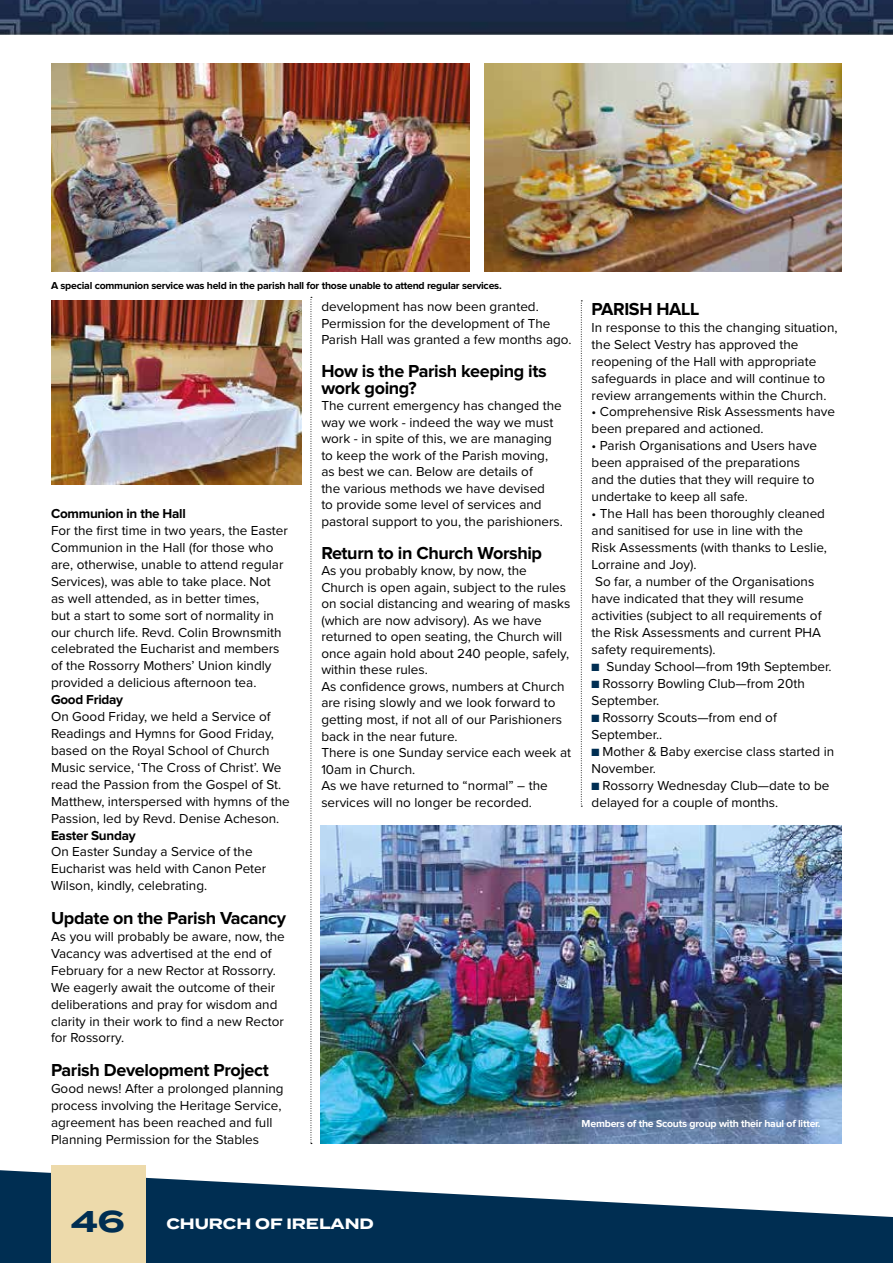
<style>
.page{position:relative;width:893px;height:1263px;background:#fff}
.page>*{position:absolute;margin:0;border:0;box-sizing:border-box;transform-origin:0 0}
.t1{font:700 30px "Termina";color:#002e52}
.t2{font:700 18px/16.5px "Proxima Nova";letter-spacing:-.02em;color:#000}
.t3{font:700 15px "Termina";color:#fff}
.t4{font:13.5px/17px "Proxima Nova";color:#000}
.t5{font:700 13.5px "Proxima Nova";letter-spacing:-.02em;color:#000}
.t6{font:700 10.5px "Proxima Nova";letter-spacing:-.02em;color:#000}
.t7{font:700 10.5px "Proxima Nova";letter-spacing:-.02em;color:#fff}
.s1{color:#002e52}
</style>
<div class="page">
<svg style="left:311px;top:297px;width:1px;height:847px"></svg>
<svg style="left:581px;top:300px;width:1px;height:507px"></svg>
<img style="left:321px;top:826px;width:520px;height:318px">
<img style="left:51px;top:64px;width:418px;height:208px">
<img style="left:485px;top:64px;width:357px;height:208px">
<img style="left:51px;top:300px;width:250px;height:184px">
<svg style="left:0;top:1169px;width:893px;height:94px;fill:#002e52"></svg>
<img style="left:0;top:0;width:893px;height:34px">
<div style="left:51px;top:1165px;width:94px;height:98px;background:#eddaab"></div>
<p class="t6" style="left:51px;top:280px;width:452px">A special communion service was held in the parish hall for those unable to attend regular services.</p>
<p class="t5" style="left:51px;top:507px;width:136px">Communion in the Hall</p>
<p class="t4" style="left:51px;top:521px;width:238px">For the first time in two years, the Easter Communion in the Hall (for those who are, otherwise, unable to attend regular Services), was able to take place. Not<br>as well attended, as in better times,<br>but a start to some sort of normality in our church life. Revd. Colin Brownsmith celebrated the Eucharist and members of the Rossorry Mothers’ Union kindly provided a delicious afternoon tea.</p>
<p class="t5" style="left:51px;top:693px;width:74px">Good Friday</p>
<p class="t4" style="left:51px;top:707px;width:240px">On Good Friday, we held a Service of Readings and Hymns for Good Friday, based on the Royal School of Church Music service, ‘The Cross of Christ’. We read the Passion from the Gospel of St.<br>Matthew, interspersed with hymns of the Passion, led by Revd. Denise Acheson.</p>
<p class="t5" style="left:51px;top:829px;width:86px">Easter Sunday</p>
<p class="t4" style="left:51px;top:843px;width:217px">On Easter Sunday a Service of the<br>Eucharist was held with Canon Peter<br>Wilson, kindly, celebrating.</p>
<h2 class="t2" style="left:51px;top:910px;width:237px">Update on the Parish Vacancy</h2>
<p class="t4" style="left:51px;top:927px;width:235px">As you will probably be aware, now, the Vacancy was advertised at the end of February for a new Rector at Rossorry.<br>We eagerly await the outcome of their deliberations and pray for wisdom and clarity in their work to find a new Rector for Rossorry.</p>
<h2 class="t2" style="left:51px;top:1063px;width:219px">Parish Development Project</h2>
<p class="t4" style="left:51px;top:1079px;width:234px">Good news! After a prolonged planning process involving the Heritage Service, agreement has been reached and full Planning Permission for the Stables</p>
<p class="t4" style="left:321px;top:298px;width:252px;line-height:16.5px">development has now been granted.<br>Permission for the development of The<br>Parish Hall was granted a few months ago.</p>
<h2 class="t2" style="left:321px;top:364px;width:227px">How is the Parish keeping its work going?</h2>
<p class="t4" style="left:321px;top:397px;width:243px;line-height:16.5px">The current emergency has changed the way we work - indeed the way we must work - in spite of this, we are managing to keep the work of the Parish moving, as best we can. Below are details of<br>the various methods we have devised<br>to provide some level of services and pastoral support to you, the parishioners.</p>
<h2 class="t2" style="left:321px;top:545px;width:222px">Return to in Church Worship</h2>
<p class="t4" style="left:321px;top:562px;width:251px;line-height:16.5px">As you probably know, by now, the Church is open again, subject to the rules on social distancing and wearing of masks (which are now advisory). As we have returned to open seating, the Church will once again hold about 240 people, safely, within these rules.<br>As confidence grows, numbers at Church are rising slowly and we look forward to getting most, if not all of our Parishioners back in the near future.<br>There is one Sunday service each week at 10am in Church.<br>As we have returned to “normal” – the services will no longer be recorded.</p>
<h2 class="t2" style="left:592px;top:301px;width:109px">PARISH HALL</h2>
<p class="t4" style="left:592px;top:318px;width:247px">In response to this the changing situation, the Select Vestry has approved the reopening of the Hall with appropriate safeguards in place and will continue to review arrangements within the Church.</p>
<p class="t4" style="left:592px;top:403px;width:245px">• Comprehensive Risk Assessments have been prepared and actioned.</p>
<p class="t4" style="left:592px;top:437px;width:227px">• Parish Organisations and Users have been appraised of the preparations and the duties that they will require to undertake to keep all safe.</p>
<p class="t4" style="left:592px;top:505px;width:237px">• The Hall has been thoroughly cleaned and sanitised for use in line with the Risk Assessments (with thanks to Leslie, Lorraine and Joy).<br>So far, a number of the Organisations have indicated that they will resume activities (subject to all requirements of the Risk Assessments and current PHA safety requirements).</p>
<p class="t4" style="left:592px;top:657px;width:241px"><span class="s1">■</span> Sunday School—from 19th September.</p>
<p class="t4" style="left:592px;top:674px;width:215px"><span class="s1">■</span> Rossorry Bowling Club—from 20th<br>September.</p>
<p class="t4" style="left:592px;top:708px;width:187px"><span class="s1">■</span> Rossorry Scouts—from end of<br>September..</p>
<p class="t4" style="left:592px;top:742px;width:244px"><span class="s1">■</span> Mother &amp; Baby exercise class started in<br>November.</p>
<p class="t4" style="left:592px;top:776px;width:239px"><span class="s1">■</span> Rossorry Wednesday Club—date to be delayed for a couple of months.</p>
<p class="t7" style="left:582px;top:1118px;width:240px">Members of the Scouts group with their haul of litter.</p>
<h1 class="t1" style="left:71px;top:1199px;width:55px">46</h1>
<p class="t3" style="left:166px;top:1212px;width:209px">CHURCH OF IRELAND</p>
</div>
